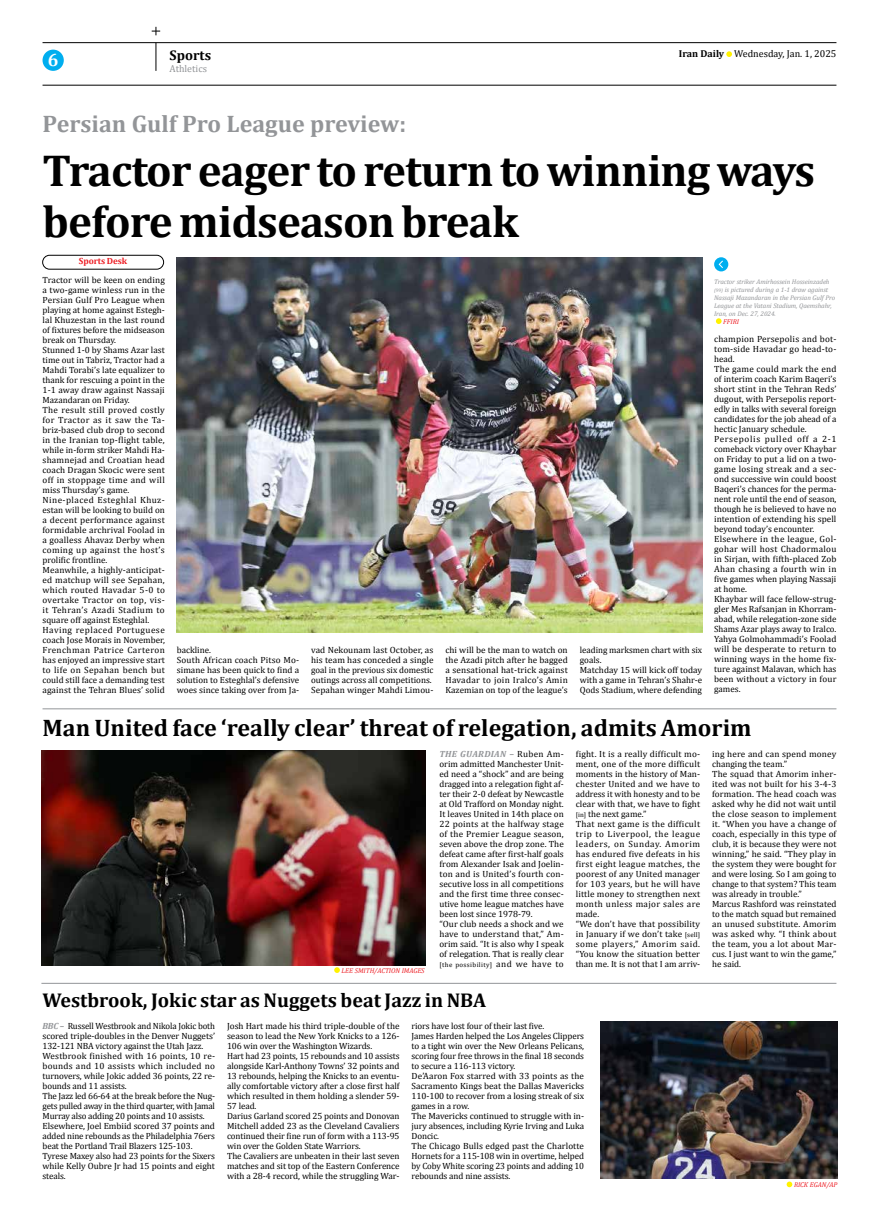
<style>
.page{position:relative;width:879px;height:1219px;background:#fff}
.page>*{position:absolute;margin:0;border:0;box-sizing:border-box;transform-origin:0 0}
.t1{font:700 45px/50.5px "Cambria";letter-spacing:-.02em;color:#000}
.t2{font:700 24px "Cambria";color:#000}
.t3{font:700 24px "Cambria";color:#939598}
.t4{font:700 20px "Cambria";color:#000}
.t5{font:700 18px "Cambria";color:#fff}
.t6{font:700 14px "Cambria";color:#000}
.t7{font:10px "Cambria";color:#000}
.t8{font:10px "Cambria";color:#939598}
.t9{font:9px/10px "Cambria";color:#000}
.t10{font:700 9px "Cambria";letter-spacing:-.01em;color:#ed1d24}
.t11{font:italic 7px "Cambria";letter-spacing:-.01em;color:#ed1d24}
.t12{font:italic 6.8px/8px "Cambria";letter-spacing:-.01em;color:#939598}
.t13{font:6.8px "Cambria";letter-spacing:.05em;color:#000}
.s1{font-weight:700}
.s2{font-size:5.1px}
.s3{font-weight:700;font-style:italic;color:#939598}
.s4{font-size:9px}
.s5{font-size:6.8px}
</style>
<div class="page">
<svg style="left:156px;top:43px;width:1px;height:28px"></svg>
<hr style="left:43px;top:42px;width:793px;height:1px;background:#000">
<hr style="left:43px;top:85px;width:793px;height:1px;background:#000">
<div style="left:43px;top:50px;width:21px;height:21px;background:#00aeef;border-radius:50%"></div>
<svg style="left:726px;top:51px;width:6px;height:6px"></svg>
<div style="left:43px;top:255px;width:121px;height:14px;border:1px solid #000;border-radius:7px"></div>
<hr style="left:43px;top:709px;width:793px;height:1px;background:#939598">
<hr style="left:41px;top:983px;width:795px;height:1px;background:#939598">
<img style="left:41px;top:750px;width:384px;height:215px">
<img style="left:177px;top:257px;width:525px;height:375px">
<svg style="left:716px;top:318px;width:5px;height:6px"></svg>
<div style="left:714px;top:257px;width:14px;height:14px;background:#00aeef;border-radius:50%"></div>
<svg style="left:718px;top:260px;width:5px;height:8px"></svg>
<svg style="left:334px;top:967px;width:6px;height:6px"></svg>
<svg style="left:786px;top:1181px;width:6px;height:6px"></svg>
<img style="left:601px;top:1021px;width:236px;height:158px">
<svg style="left:152px;top:27px;width:8px;height:8px"></svg>
<h3 class="t5" style="left:48px;top:53px;width:12px">6</h3>
<h3 class="t6" style="left:170px;top:50px;width:43px">Sports</h3>
<p class="t7" style="left:679px;top:50px;width:159px"><span class="s1">Iran Daily</span> Wednesday, Jan. 1, 2025</p>
<p class="t8" style="left:170px;top:65px;width:39px">Athletics</p>
<h2 class="t3" style="left:43px;top:115px;width:365px">Persian Gulf Pro League preview:</h2>
<h1 class="t1" style="left:43px;top:150px;width:774px">Tractor eager to return to winning ways before midseason break</h1>
<p class="t10" style="left:79px;top:258px;width:50px">Sports Desk</p>
<p class="t9" style="left:43px;top:275px;width:124px">Tractor will be keen on ending a two-game winless run in the<br>Persian Gulf Pro League when playing at home against Estegh&shy;lal Khuzestan in the last round of fixtures before the midseason break on Thursday.<br>Stunned 1-0 by Shams Azar last time out in Tabriz, Tractor had a<br>Mahdi Torabi’s late equalizer to thank for rescuing a point in the<br>1-1 away draw against Nassaji<br>Mazandaran on Friday.<br>The result still proved costly for Tractor as it saw the Ta&shy;briz-based club drop to second in the Iranian top-flight table, while in-form striker Mahdi Ha&shy;shamnejad and Croatian head coach Dragan Skocic were sent off in stoppage time and will miss Thursday’s game.<br>Nine-placed Esteghlal Khuz&shy;estan will be looking to build on a decent performance against formidable archrival Foolad in a goalless Ahavaz Derby when coming up against the host’s prolific frontline.<br>Meanwhile, a highly-anticipat&shy;ed matchup will see Sepahan, which routed Havadar 5-0 to overtake Tractor on top, vis&shy;it Tehran’s Azadi Stadium to square off against Esteghlal.<br>Having replaced Portuguese coach Jose Morais in November,<br>Frenchman Patrice Carteron has enjoyed an impressive start to life on Sepahan bench but could still face a demanding test against the Tehran Blues’ solid</p>
<p class="t9" style="left:177px;top:646px;width:124px">backline.<br>South African coach Pitso Mo&shy;simane has been quick to find a solution to Esteghlal’s defensive woes since taking over from Ja-</p>
<p class="t9" style="left:311px;top:645px;width:124px">vad Nekounam last October, as his team has conceded a single goal in the previous six domestic outings across all competitions.<br>Sepahan winger Mahdi Limou-</p>
<p class="t9" style="left:445px;top:645px;width:124px;text-align:justify">chi will be the man to watch on the Azadi pitch after he bagged a sensational hat-trick against Havadar to join Iralco’s Amin Kazemian on top of the league’s</p>
<p class="t9" style="left:580px;top:645px;width:124px">leading marksmen chart with six goals.<br>Matchday 15 will kick off today with a game in Tehran’s Shahr-e<br>Qods Stadium, where defending</p>
<p class="t12" style="left:714px;top:278px;width:122px">Tractor striker Amirhossein Hosseinzadeh <span class="s2">(99)</span> is pictured during a 1-1 draw against Nassaji Mazandaran in the Persian Gulf Pro League at the Vatani Stadium, Qaemshahr, Iran, on Dec. 27, 2024.</p>
<p class="t11" style="left:723px;top:319px;width:17px">FFIRI</p>
<p class="t9" style="left:714px;top:334px;width:124px">champion Persepolis and bot&shy;tom-side Havadar go head-to&shy;head.<br>The game could mark the end of interim coach Karim Baqeri’s short stint in the Tehran Reds’ dugout, with Persepolis report&shy;edly in talks with several foreign candidates for the job ahead of a hectic January schedule.<br>Persepolis pulled off a 2-1 comeback victory over Khaybar on Friday to put a lid on a two&shy;game losing streak and a sec&shy;ond successive win could boost<br>Baqeri’s chances for the perma&shy;nent role until the end of season, though he is believed to have no intention of extending his spell beyond today’s encounter.<br>Elsewhere in the league, Gol&shy;gohar will host Chadormalou in Sirjan, with fifth-placed Zob<br>Ahan chasing a fourth win in five games when playing Nassaji at home.<br>Khaybar will face fellow-strug&shy;gler Mes Rafsanjan in Khorram&shy;abad, while relegation-zone side<br>Shams Azar plays away to Iralco.<br>Yahya Golmohammadi’s Foolad will be desperate to return to winning ways in the home fix&shy;ture against Malavan, which has been without a victory in four games.</p>
<h2 class="t2" style="left:43px;top:719px;width:710px">Man United face ‘really clear’ threat of relegation, admits Amorim</h2>
<p class="t11" style="left:341px;top:968px;width:84px">LEE SMITH/ACTION IMAGES</p>
<p class="t9" style="left:439px;top:750px;width:126px"><span class="s3">THE GUARDIAN –</span> Ruben Am&shy;orim admitted Manchester Unit&shy;ed need a “shock” and are being dragged into a relegation fight af&shy;ter their 2-0 defeat by Newcastle at Old Trafford on Monday night.<br>It leaves United in 14th place on<br>22 points at the halfway stage of the Premier League season, seven above the drop zone. The defeat came after first-half goals from Alexander Isak and Joelin&shy;ton and is United’s fourth con&shy;secutive loss in all competitions and the first time three consec&shy;utive home league matches have been lost since 1978-79.<br>“Our club needs a shock and we have to understand that,” Am&shy;orim said. “It is also why I speak of relegation. That is really clear</p>
<p class="t13" style="left:439px;top:962px;width:126px">[the possibility] <span class="s4">and we have to</span></p>
<h3 class="t4" style="left:43px;top:993px;width:445px">Westbrook, Jokic star as Nuggets beat Jazz in NBA</h3>
<p class="t9" style="left:576px;top:749px;width:126px">fight. It is a really difficult mo&shy;ment, one of the more difficult moments in the history of Man&shy;chester United and we have to address it with honesty and to be clear with that, we have to fight <span class="s5">[in]</span> the next game.”<br>That next game is the difficult trip to Liverpool, the league leaders, on Sunday. Amorim has endured five defeats in his first eight league matches, the poorest of any United manager for 103 years, but he will have little money to strengthen next month unless major sales are made.<br>“We don’t have that possibility in January if we don’t take <span class="s5">[sell] </span>some players,” Amorim said. “You know the situation better than me. It is not that I am arriv-</p>
<p class="t9" style="left:712px;top:750px;width:126px">ing here and can spend money changing the team.”<br>The squad that Amorim inher&shy;ited was not built for his 3-4-3 formation. The head coach was asked why he did not wait until the close season to implement it. “When you have a change of coach, especially in this type of club, it is because they were not winning,” he said. “They play in the system they were bought for and were losing. So I am going to change to that system? This team was already in trouble.”<br>Marcus Rashford was reinstated to the match squad but remained an unused substitute. Amorim was asked why. “I think about the team, you a lot about Mar&shy;cus. I just want to win the game,” he said.</p>
<p class="t9" style="left:43px;top:1022px;width:174px"><span class="s3">BBC –</span> Russell Westbrook and Nikola Jokic both scored triple-doubles in the Denver Nuggets’ 132-121 NBA victory against the Utah Jazz.<br>Westbrook finished with 16 points, 10 re&shy;bounds and 10 assists which included no turnovers, while Jokic added 36 points, 22 re&shy;bounds and 11 assists.<br>The Jazz led 66-64 at the break before the Nug&shy;gets pulled away in the third quarter, with Jamal Murray also adding 20 points and 10 assists.<br>Elsewhere, Joel Embiid scored 37 points and added nine rebounds as the Philadelphia 76ers beat the Portland Trail Blazers 125-103.<br>Tyrese Maxey also had 23 points for the Sixers while Kelly Oubre Jr had 15 points and eight steals.</p>
<p class="t9" style="left:227px;top:1022px;width:174px">Josh Hart made his third triple-double of the season to lead the New York Knicks to a 126- 106 win over the Washington Wizards.<br>Hart had 23 points, 15 rebounds and 10 assists alongside Karl-Anthony Towns’ 32 points and 13 rebounds, helping the Knicks to an eventu&shy;ally comfortable victory after a close first half which resulted in them holding a slender 59- 57 lead.<br>Darius Garland scored 25 points and Donovan Mitchell added 23 as the Cleveland Cavaliers continued their fine run of form with a 113-95 win over the Golden State Warriors.<br>The Cavaliers are unbeaten in their last seven matches and sit top of the Eastern Conference with a 28-4 record, while the struggling War-</p>
<p class="t9" style="left:411px;top:1021px;width:174px">riors have lost four of their last five.<br>James Harden helped the Los Angeles Clippers to a tight win over the New Orleans Pelicans, scoring four free throws in the final 18 seconds to secure a 116-113 victory.<br>De’Aaron Fox starred with 33 points as the Sacramento Kings beat the Dallas Mavericks 110-100 to recover from a losing streak of six games in a row.<br>The Mavericks continued to struggle with in&shy;jury absences, including Kyrie Irving and Luka Doncic.<br>The Chicago Bulls edged past the Charlotte Hornets for a 115-108 win in overtime, helped by Coby White scoring 23 points and adding 10 rebounds and nine assists.</p>
<p class="t11" style="left:794px;top:1182px;width:45px">RICK EGAN/AP</p>
</div>
